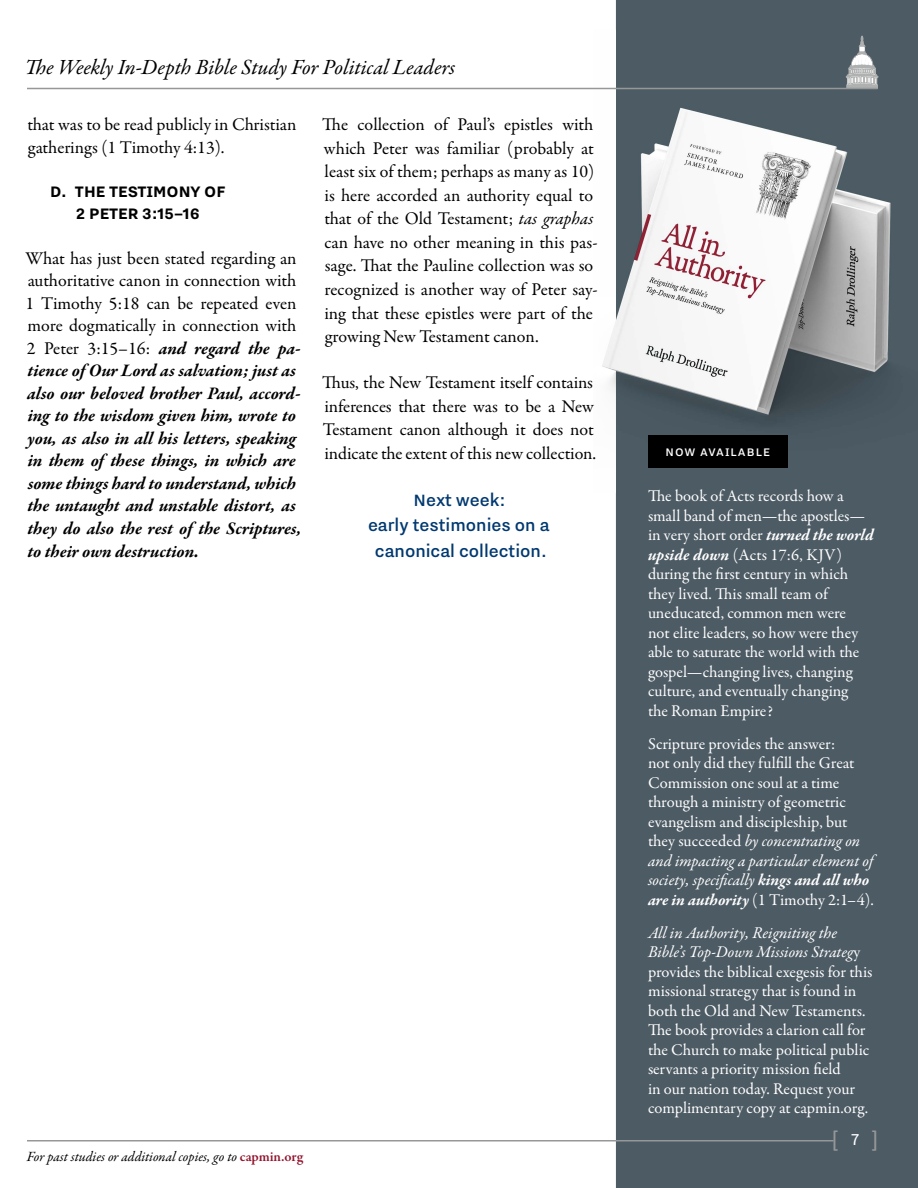
<style>
.page{position:relative;width:918px;height:1188px;background:#fff}
.page>*{position:absolute;margin:0;border:0;box-sizing:border-box;transform-origin:0 0}
.t1{font:24px "Calibri";color:#969798}
.t2{font:italic 21.75px "Garamond Premr Pro";letter-spacing:-.005em;color:#000}
.Callout{font:500 20.25px/25px "Nitti Grotesk";color:#003970;text-align:center}
.t3{font:700 18.75px/21.8px "Nitti Grotesk";color:#000;text-align:center}
.Body{font:18px/23.5px "Garamond Premr Pro";letter-spacing:-.005em;color:#000}
.Body-2{font:italic 700 18px/22.5px "Garamond Premr Pro";letter-spacing:-.005em;color:#000}
.t4{font:16.5px/19.5px "Garamond Premr Pro";color:#fff}
.t5{font:italic 14.1px "Garamond Premr Pro";letter-spacing:-.005em;color:#000}
.t6{font:500 13.65px "Nitti Grotesk";letter-spacing:.075em;color:#fff}
.s1{font-weight:400;font-style:normal}
.s2{font-style:italic}
.s3{font-weight:600;font-style:normal;color:#91122b}
.s4{font-weight:700;font-style:italic}
.s5{font-family:"Nitti Grotesk";font-size:19.5px;color:#fff}
</style>
<div class="page">
<img style="left:594px;top:0;width:324px;height:1188px">
<div style="left:648px;top:435px;width:140px;height:33px;background:#000"></div>
<hr style="left:27px;top:1140px;width:807px;height:2px;background:#969798">
<svg style="left:846px;top:36px;width:32px;height:52px;background:#949a9e"></svg>
<hr style="left:27px;top:88px;width:851px;height:1px;background:#969798">
<h2 class="t2" style="left:25px;top:54px;width:432px">The Weekly In-Depth Bible Study For Political Leaders</h2>
<p class="Body" style="left:27px;top:114px;width:271px;line-height:22.5px">that was to be read publicly in Christian gatherings (1 Timothy 4:13).</p>
<p class="t3" style="left:50px;top:180px;width:177px">D. THE TESTIMONY OF<br>2 PETER 3:15–16</p>
<p class="Body-2" style="left:25px;top:248px;width:277px"><span class="s1">What has just been stated regarding an authoritative canon in connection with 1 Timothy 5:18 can be repeated even more dogmatically in connection with 2 Peter 3:15–16:</span> and regard the pa&shy;tience of Our Lord as salvation; just as also our beloved brother Paul, accord&shy;ing to the wisdom given him, wrote to you, as also in all his letters, speaking in them of these things, in which are some things hard to understand, which the untaught and unstable distort, as they do also the rest of the Scriptures, to their own destruction.</p>
<p class="Body" style="left:322px;top:113px;width:277px">The collection of Paul’s epistles with which Peter was familiar (probably at least six of them; perhaps as many as 10) is here accorded an authority equal to that of the Old Testament; <span class="s2">tas graphas </span>can have no other meaning in this pas&shy;sage. That the Pauline collection was so recognized is another way of Peter say&shy;ing that these epistles were part of the growing New Testament canon.</p>
<p class="Body" style="left:322px;top:371px;width:276px">Thus, the New Testament itself contains inferences that there was to be a New Testament canon although it does not indicate the extent of this new collection.</p>
<p class="Callout" style="left:368px;top:488px;width:183px">Next week:<br>early testimonies on a canonical collection.</p>
<p class="t5" style="left:27px;top:1148px;width:278px">For past studies or additional copies, go to <span class="s3">capmin.org</span></p>
<p class="t6" style="left:666px;top:445px;width:106px">NOW AVAILABLE</p>
<p class="t4" style="left:648px;top:486px;width:227px">The book of Acts records how a small band of men—the apostles— in very short order <span class="s4">turned the world upside down</span> (Acts 17:6, KJV) during the first century in which they lived. This small team of uneducated, common men were<br>not elite leaders, so how were they able to saturate the world with the gospel—changing lives, changing culture, and eventually changing<br>the Roman Empire?</p>
<p class="t4" style="left:648px;top:734px;width:227px">Scripture provides the answer:<br>not only did they fulfill the Great Commission one soul at a time through a ministry of geometric evangelism and discipleship, but they succeeded <span class="s2">by concentrating on and impacting a particular element of society, specifically</span> <span class="s4">kings and all who are in authority</span> (1 Timothy 2:1–4).</p>
<p class="t4" style="left:648px;top:923px;width:226px"><span class="s2">All in Authority, Reigniting the Bible’s Top-Down Missions Strateg</span>y provides the biblical exegesis for this missional strategy that is found in both the Old and New Testaments.<br>The book provides a clarion call for the Church to make political public servants a priority mission field<br>in our nation today. Request your complimentary copy at capmin.org.</p>
<h1 class="t1" style="left:831px;top:1122px;width:49px">[ <span class="s5">7</span> ]</h1>
</div>
